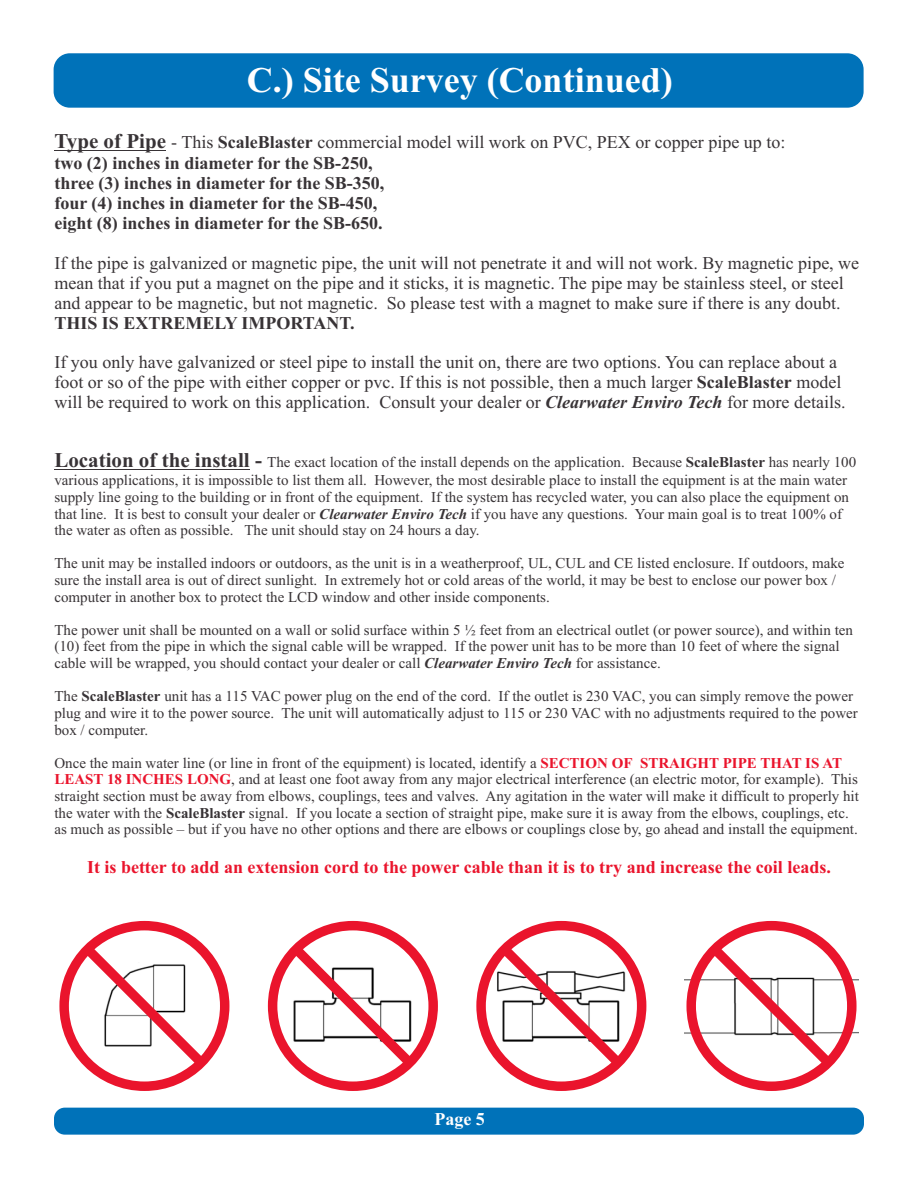
<style>
.page{position:relative;width:918px;height:1188px;background:#fff}
.page>*{position:absolute;margin:0;border:0;box-sizing:border-box;transform-origin:0 0}
.t1{font:700 36px "Times New Roman";color:#fff}
.t2{font:700 21px "Times New Roman";color:#383336}
.t3{font:18px/20px "Times New Roman";color:#383336}
.t4{font:700 18px/20.1px "Times New Roman";color:#383336}
.t5{font:700 18px "Times New Roman";color:#ea142c}
.t6{font:700 18px "Times New Roman";color:#fff}
.t7{font:15px/16.6px "Times New Roman";color:#383336}
.s1{font-size:21px}
.s2{font-weight:400}
.s3{font-weight:700}
.s4{font-weight:700;font-style:italic}
.s5{font-weight:700;color:#ea142c}
</style>
<div class="page">
<div style="left:54px;top:53px;width:810px;height:55px;background:#0072b9;border-radius:16px"></div>
<hr style="left:54px;top:150px;width:112px;height:1px;background:#383336">
<hr style="left:54px;top:469px;width:196px;height:1px;background:#383336">
<svg style="left:59px;top:921px;width:170px;height:170px"></svg>
<svg style="left:268px;top:921px;width:170px;height:170px"></svg>
<svg style="left:476px;top:921px;width:170px;height:170px"></svg>
<svg style="left:686px;top:921px;width:171px;height:170px"></svg>
<div style="left:54px;top:1108px;width:810px;height:27px;background:#0072b9;border-radius:11px"></div>
<h1 class="t1" style="left:247px;top:68px;width:427px">C.) Site Survey (Continued)</h1>
<p class="t4" style="left:54px;top:134px;width:732px"><span class="s1">Type of Pipe</span> <span class="s2">- This</span> ScaleBlaster <span class="s2">commercial model will work on PVC, PEX or copper pipe up to: </span>two (2) inches in diameter for the SB-250,<br>three (3) inches in diameter for the SB-350,<br>four (4) inches in diameter for the SB-450,<br>eight (8) inches in diameter for the SB-650.</p>
<p class="t3" style="left:54px;top:254px;width:806px">If the pipe is galvanized or magnetic pipe, the unit will not penetrate it and will not work. By magnetic pipe, we mean that if you put a magnet on the pipe and it sticks, it is magnetic. The pipe may be stainless steel, or steel and appear to be magnetic, but not magnetic. So please test with a magnet to make sure if there is any doubt.</p>
<p class="t4" style="left:54px;top:314px;width:302px">THIS IS EXTREMELY IMPORTANT.</p>
<p class="t3" style="left:54px;top:354px;width:793px">If you only have galvanized or steel pipe to install the unit on, there are two options. You can replace about a foot or so of the pipe with either copper or pvc. If this is not possible, then a much larger <span class="s3">ScaleBlaster</span> model will be required to work on this application. Consult your dealer or <span class="s4">Clearwater Enviro Tech</span> for more details.</p>
<h2 class="t2" style="left:54px;top:453px;width:209px">Location of the install -</h2>
<p class="t7" style="left:54px;top:473px;width:796px">various applications, it is impossible to list them all. However, the most desirable place to install the equipment is at the main water supply line going to the building or in front of the equipment. If the system has recycled water, you can also place the equipment on that line. It is best to consult your dealer or <span class="s4">Clearwater Enviro Tech</span> if you have any questions. Your main goal is to treat 100% of the water as often as possible. The unit should stay on 24 hours a day.</p>
<p class="t7" style="left:54px;top:557px;width:792px">The unit may be installed indoors or outdoors, as the unit is in a weatherproof, UL, CUL and CE listed enclosure. If outdoors, make sure the install area is out of direct sunlight. In extremely hot or cold areas of the world, it may be best to enclose our power box / computer in another box to protect the LCD window and other inside components.</p>
<p class="t7" style="left:54px;top:623px;width:800px">The power unit shall be mounted on a wall or solid surface within 5 ½ feet from an electrical outlet (or power source), and within ten (10) feet from the pipe in which the signal cable will be wrapped. If the power unit has to be more than 10 feet of where the signal cable will be wrapped, you should contact your dealer or call <span class="s4">Clearwater Enviro Tech</span> for assistance.</p>
<p class="t7" style="left:54px;top:689px;width:805px">The <span class="s3">ScaleBlaster</span> unit has a 115 VAC power plug on the end of the cord. If the outlet is 230 VAC, you can simply remove the power plug and wire it to the power source. The unit will automatically adjust to 115 or 230 VAC with no adjustments required to the power box / computer.</p>
<p class="t7" style="left:54px;top:756px;width:806px">Once the main water line (or line in front of the equipment) is located, identify a <span class="s5">SECTION OF STRAIGHT PIPE THAT IS AT LEAST 18 INCHES LONG</span>, and at least one foot away from any major electrical interference (an electric motor, for example). This straight section must be away from elbows, couplings, tees and valves. Any agitation in the water will make it difficult to properly hit the water with the <span class="s3">ScaleBlaster</span> signal. If you locate a section of straight pipe, make sure it is away from the elbows, couplings, etc. as much as possible – but if you have no other options and there are elbows or couplings close by, go ahead and install the equipment.</p>
<p class="t7" style="left:267px;top:456px;width:590px">The exact location of the install depends on the application. Because <span class="s3">ScaleBlaster</span> has nearly 100</p>
<p class="t5" style="left:87px;top:861px;width:745px">It is better to add an extension cord to the power cable than it is to try and increase the coil leads.</p>
<p class="t6" style="left:434px;top:1113px;width:52px">Page 5</p>
</div>
